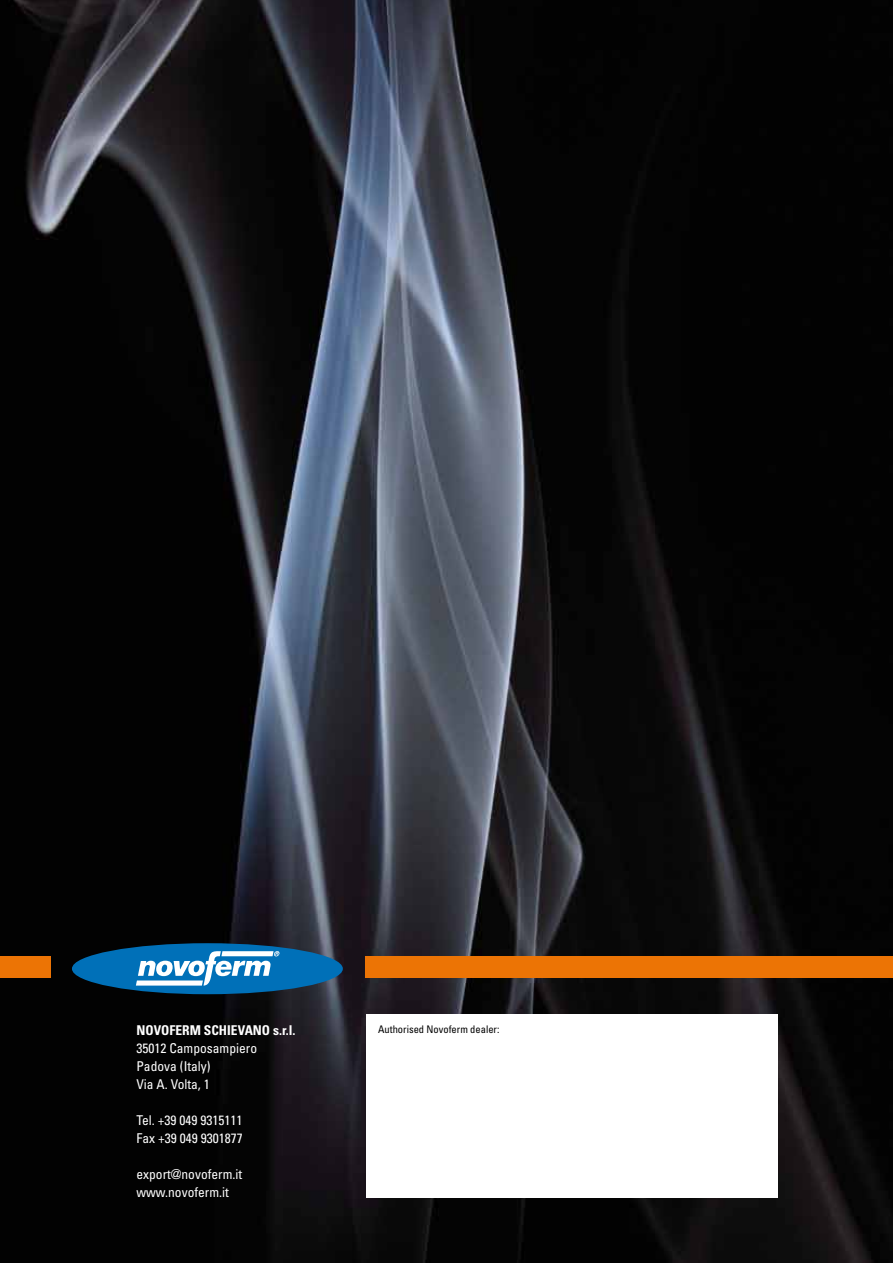
<style>
.page{position:relative;width:893px;height:1263px;background:#fff}
.page>*{position:absolute;margin:0;border:0;box-sizing:border-box;transform-origin:0 0}
.t1{font:condensed 13.5px/18px "Univers";color:#fff}
.t2{font:700 condensed 13.5px "Univers";color:#fff}
.t3{font:condensed 10.5px "Univers";color:#000}
</style>
<div class="page">
<img style="left:0;top:0;width:893px;height:1263px">
<div style="left:0;top:957px;width:51px;height:21px;background:#ec7405"></div>
<div style="left:365px;top:957px;width:528px;height:21px;background:#ec7405"></div>
<div style="left:72px;top:943px;width:271px;height:51px;background:#0070b8;border-radius:50%"></div>
<svg style="left:136px;top:951px;width:144px;height:34px"></svg>
<div style="left:367px;top:1014px;width:411px;height:183px;background:#fff"></div>
<p class="t2" style="left:136px;top:1022px;width:90px">NOVOFERM SCHIEV</p>
<p class="t2" style="left:245px;top:1022px;width:52px">ANO s.r.l.</p>
<p class="t3" style="left:378px;top:1022px;width:123px">Authorised N ovoferm dealer:</p>
<p class="t1" style="left:136px;top:1039px;width:122px">35012 Camposampiero<br>Padova (Italy)<br>Via A. Volta, 1</p>
<p class="t1" style="left:136px;top:1111px;width:108px">Tel. +39 049 9315111<br>Fax +39 049 9301877</p>
<p class="t1" style="left:136px;top:1165px;width:107px">export@novoferm.it www.novoferm.it</p>
</div>
